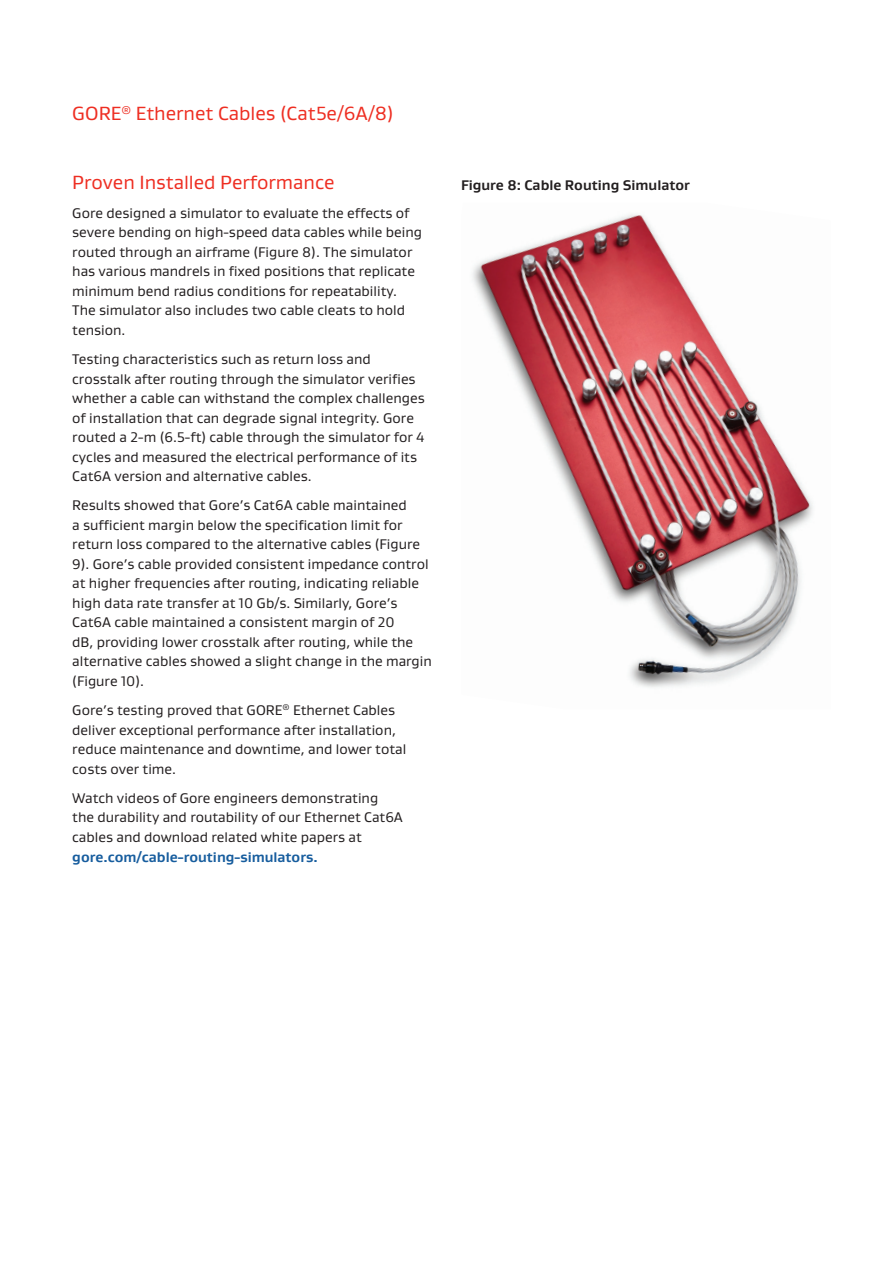
<style>
.page{position:relative;width:893px;height:1263px;background:#fff}
.page>*{position:absolute;margin:0;border:0;box-sizing:border-box;transform-origin:0 0}
.Body_Title_13_16{font:19.5px "Gore Gustan";color:#ee2e22}
.Body_Text_9_5_13{font:14.25px/19.5px "Gore Gustan";color:#231f20}
.Body_Subtitle_9_5_13{font:700 14.25px "Gore Gustan";color:#231f20}
.s1{font-weight:700;color:#175d9e}
</style>
<div class="page">
<img style="left:472px;top:214px;width:341px;height:474px">
<p class="Body_Title_13_16" style="left:72px;top:100px;width:323px">GORE<sup>®</sup> Ethernet Cables (Cat5e/6A/8)</p>
<p class="Body_Title_13_16" style="left:72px;top:169px;width:264px">Proven Installed Performance</p>
<p class="Body_Subtitle_9_5_13" style="left:461px;top:175px;width:230px">Figure 8: Cable Routing Simulator</p>
<p class="Body_Text_9_5_13" style="left:72px;top:203px;width:351px">Gore designed a simulator to evaluate the effects of severe bending on high-speed data cables while being routed through an airframe (Figure 8). The simulator has various mandrels in fixed positions that replicate minimum bend radius conditions for repeatability.<br>The simulator also includes two cable cleats to hold tension.</p>
<p class="Body_Text_9_5_13" style="left:72px;top:349px;width:354px">Testing characteristics such as return loss and crosstalk after routing through the simulator verifies whether a cable can withstand the complex challenges of installation that can degrade signal integrity. Gore routed a 2-m (6.5-ft) cable through the simulator for 4 cycles and measured the electrical performance of its Cat6A version and alternative cables.</p>
<p class="Body_Text_9_5_13" style="left:72px;top:495px;width:361px">Results showed that Gore’s Cat6A cable maintained<br>a sufficient margin below the specification limit for return loss compared to the alternative cables (Figure 9). Gore’s cable provided consistent impedance control at higher frequencies after routing, indicating reliable high data rate transfer at 10 Gb/s. Similarly, Gore’s Cat6A cable maintained a consistent margin of 20<br>dB, providing lower crosstalk after routing, while the alternative cables showed a slight change in the margin (Figure 10).</p>
<p class="Body_Text_9_5_13" style="left:72px;top:700px;width:335px">Gore’s testing proved that GORE<sup>®</sup> Ethernet Cables deliver exceptional performance after installation, reduce maintenance and downtime, and lower total costs over time.</p>
<p class="Body_Text_9_5_13" style="left:72px;top:788px;width:332px">Watch videos of Gore engineers demonstrating the durability and routability of our Ethernet Cat6A cables and download related white papers at <span class="s1">gore.com/cable-routing-simulators.</span></p>
</div>
